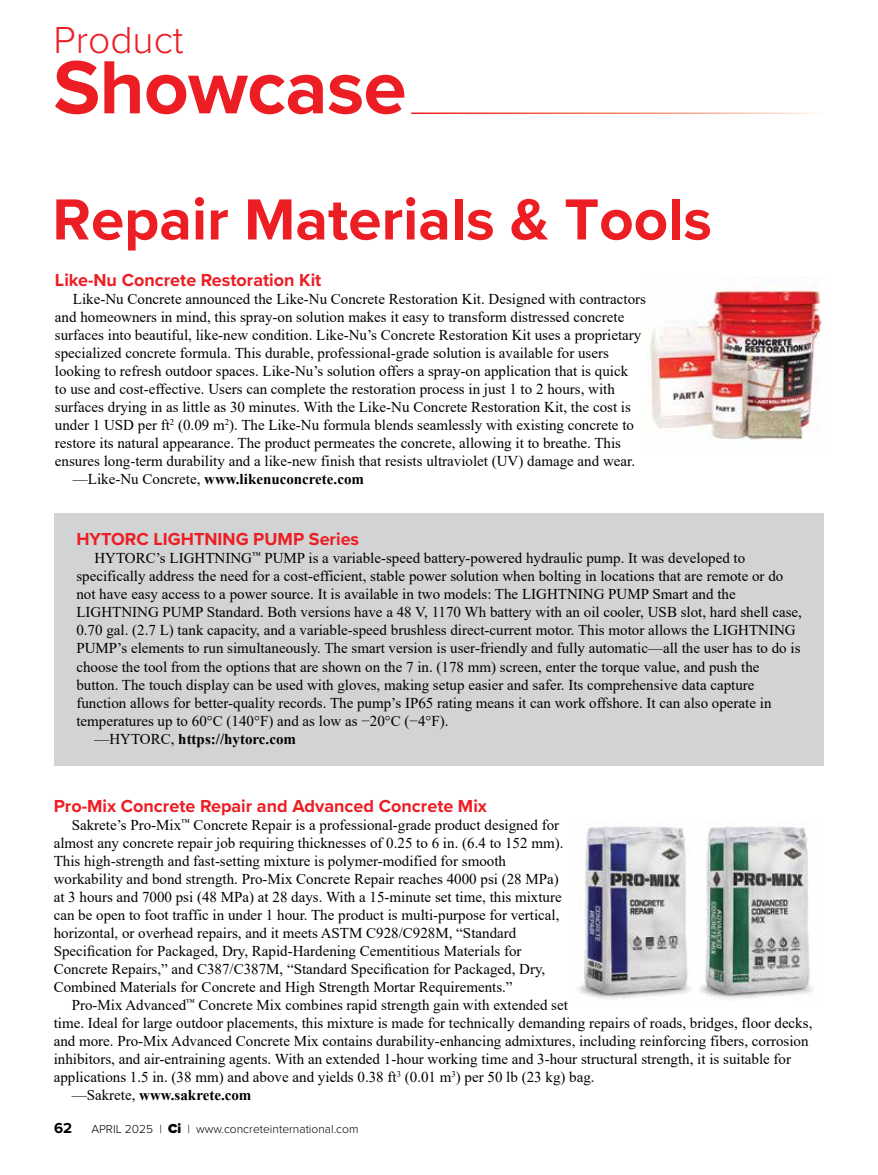
<style>
.page{position:relative;width:878px;height:1175px;background:#fff}
.page>*{position:absolute;margin:0;border:0;box-sizing:border-box;transform-origin:0 0}
.t1{font:700 78px "Proxima Nova";letter-spacing:-.01em;color:#ed1d24}
.t2{font:700 60px "Proxima Nova";color:#ed1d24}
.t3{font:300 39px "Proxima Nova";color:#ed1d24}
.t4{font:700 18px "Proxima Nova";color:#ed1d24}
.t5{font:15px/18px "Times New Roman";color:#000}
.t6{font:700 15px "Times New Roman";color:#000}
.t7{font:700 15px "Proxima Nova";color:#000}
.t8{font:300 12px "Proxima Nova";color:#000}
.s1{font-weight:400}
.s2{font-weight:900;font-size:13.5px}
</style>
<div class="page">
<div style="left:55px;top:513px;width:769px;height:252px;background:#d1d3d4"></div>
<img style="left:647px;top:285px;width:175px;height:155px">
<img style="left:578px;top:826px;width:113px;height:174px">
<img style="left:699px;top:826px;width:114px;height:173px">
<h3 class="t3" style="left:53px;top:11px;width:132px">Product</h3>
<h1 class="t1" style="left:53px;top:29px;width:354px">Showcase</h1>
<h2 class="t2" style="left:52px;top:175px;width:661px">Repair Materials &amp; Tools</h2>
<p class="t4" style="left:55px;top:266px;width:268px">Like-Nu Concrete Restoration Kit</p>
<p class="t5" style="left:73px;top:289px;width:574px">Like-Nu Concrete announced the Like-Nu Concrete Restoration Kit. Designed with contractors</p>
<p class="t5" style="left:55px;top:307px;width:571px">and homeowners in mind, this spray-on solution makes it easy to transform distressed concrete</p>
<p class="t5" style="left:55px;top:325px;width:588px">surfaces into beautiful, like-new condition. Like-Nu’s Concrete Restoration Kit uses a proprietary</p>
<p class="t5" style="left:55px;top:343px;width:555px">specialized concrete formula. This durable, professional-grade solution is available for users</p>
<p class="t5" style="left:55px;top:361px;width:574px">looking to refresh outdoor spaces. Like-Nu’s solution offers a spray-on application that is quick</p>
<p class="t5" style="left:55px;top:379px;width:561px">to use and cost-effective. Users can complete the restoration process in just 1 to 2 hours, with</p>
<p class="t5" style="left:55px;top:397px;width:577px">surfaces drying in as little as 30 minutes. With the Like-Nu Concrete Restoration Kit, the cost is</p>
<p class="t5" style="left:55px;top:415px;width:580px">under 1 USD per ft<sup>2</sup> (0.09 m<sup>2</sup>). The Like-Nu formula blends seamlessly with existing concrete to</p>
<p class="t5" style="left:55px;top:433px;width:567px">restore its natural appearance. The product permeates the concrete, allowing it to breathe. This</p>
<p class="t5" style="left:55px;top:451px;width:581px">ensures long-term durability and a like-new finish that resists ultraviolet (UV) damage and wear.</p>
<p class="t6" style="left:73px;top:468px;width:292px"><span class="s1">—Like-Nu Concrete,</span> www.likenuconcrete.com</p>
<p class="t4" style="left:76px;top:526px;width:284px">HYTORC LIGHTNING PUMP Series</p>
<p class="t5" style="left:94px;top:549px;width:652px">HYTORC’s LIGHTNING<sup>™</sup> PUMP is a variable-speed battery-powered hydraulic pump. It was developed to</p>
<p class="t5" style="left:76px;top:567px;width:708px">specifically address the need for a cost-efficient, stable power solution when bolting in locations that are remote or do</p>
<p class="t5" style="left:76px;top:585px;width:661px">not have easy access to a power source. It is available in two models: The LIGHTNING PUMP Smart and the</p>
<p class="t5" style="left:76px;top:603px;width:727px">LIGHTNING PUMP Standard. Both versions have a 48 V, 1170 Wh battery with an oil cooler, USB slot, hard shell case,</p>
<p class="t5" style="left:76px;top:621px;width:720px">0.70 gal. (2.7 L) tank capacity, and a variable-speed brushless direct-current motor. This motor allows the LIGHTNING</p>
<p class="t5" style="left:76px;top:639px;width:725px">PUMP’s elements to run simultaneously. The smart version is user-friendly and fully automatic—all the user has to do is</p>
<p class="t5" style="left:76px;top:657px;width:684px">choose the tool from the options that are shown on the 7 in. (178 mm) screen, enter the torque value, and push the</p>
<p class="t5" style="left:76px;top:675px;width:679px">button. The touch display can be used with gloves, making setup easier and safer. Its comprehensive data capture</p>
<p class="t5" style="left:76px;top:693px;width:696px">function allows for better-quality records. The pump’s IP65 rating means it can work offshore. It can also operate in</p>
<p class="t5" style="left:76px;top:711px;width:374px">temperatures up to 60°C (140°F) and as low as −20°C (−4°F).</p>
<p class="t6" style="left:94px;top:727px;width:203px"><span class="s1">—HYTORC,</span> https://hytorc.com</p>
<p class="t4" style="left:54px;top:792px;width:435px">Pro-Mix Concrete Repair and Advanced Concrete Mix</p>
<p class="t5" style="left:54px;top:815px;width:511px;text-indent:18px">Sakrete’s Pro-Mix<sup>™</sup> Concrete Repair is a professional-grade product designed for almost any concrete repair job requiring thicknesses of 0.25 to 6 in. (6.4 to 152 mm).<br>This high-strength and fast-setting mixture is polymer-modified for smooth workability and bond strength. Pro-Mix Concrete Repair reaches 4000 psi (28 MPa) at 3 hours and 7000 psi (48 MPa) at 28 days. With a 15-minute set time, this mixture can be open to foot traffic in under 1 hour. The product is multi-purpose for vertical, horizontal, or overhead repairs, and it meets ASTM C928/C928M, “Standard Specification for Packaged, Dry, Rapid-Hardening Cementitious Materials for Concrete Repairs,” and C387/C387M, “Standard Specification for Packaged, Dry, Combined Materials for Concrete and High Strength Mortar Requirements.”</p>
<p class="t5" style="left:72px;top:995px;width:498px">Pro-Mix Advanced<sup>™</sup> Concrete Mix combines rapid strength gain with extended set</p>
<p class="t5" style="left:54px;top:1013px;width:760px">time. Ideal for large outdoor placements, this mixture is made for technically demanding repairs of roads, bridges, floor decks,</p>
<p class="t5" style="left:54px;top:1031px;width:756px">and more. Pro-Mix Advanced Concrete Mix contains durability-enhancing admixtures, including reinforcing fibers, corrosion</p>
<p class="t5" style="left:54px;top:1049px;width:739px">inhibitors, and air-entraining agents. With an extended 1-hour working time and 3-hour structural strength, it is suitable for</p>
<p class="t5" style="left:54px;top:1067px;width:542px">applications 1.5 in. (38 mm) and above and yields 0.38 ft<sup>3</sup> (0.01 m<sup>3</sup>) per 50 lb (23 kg) bag.</p>
<p class="t6" style="left:72px;top:1083px;width:181px"><span class="s1">—Sakrete,</span> www.sakrete.com</p>
<p class="t7" style="left:54px;top:1116px;width:20px">62</p>
<p class="t8" style="left:91px;top:1119px;width:268px">APRIL 2025 | <span class="s2">Ci</span> | www.concreteinternational.com</p>
</div>
